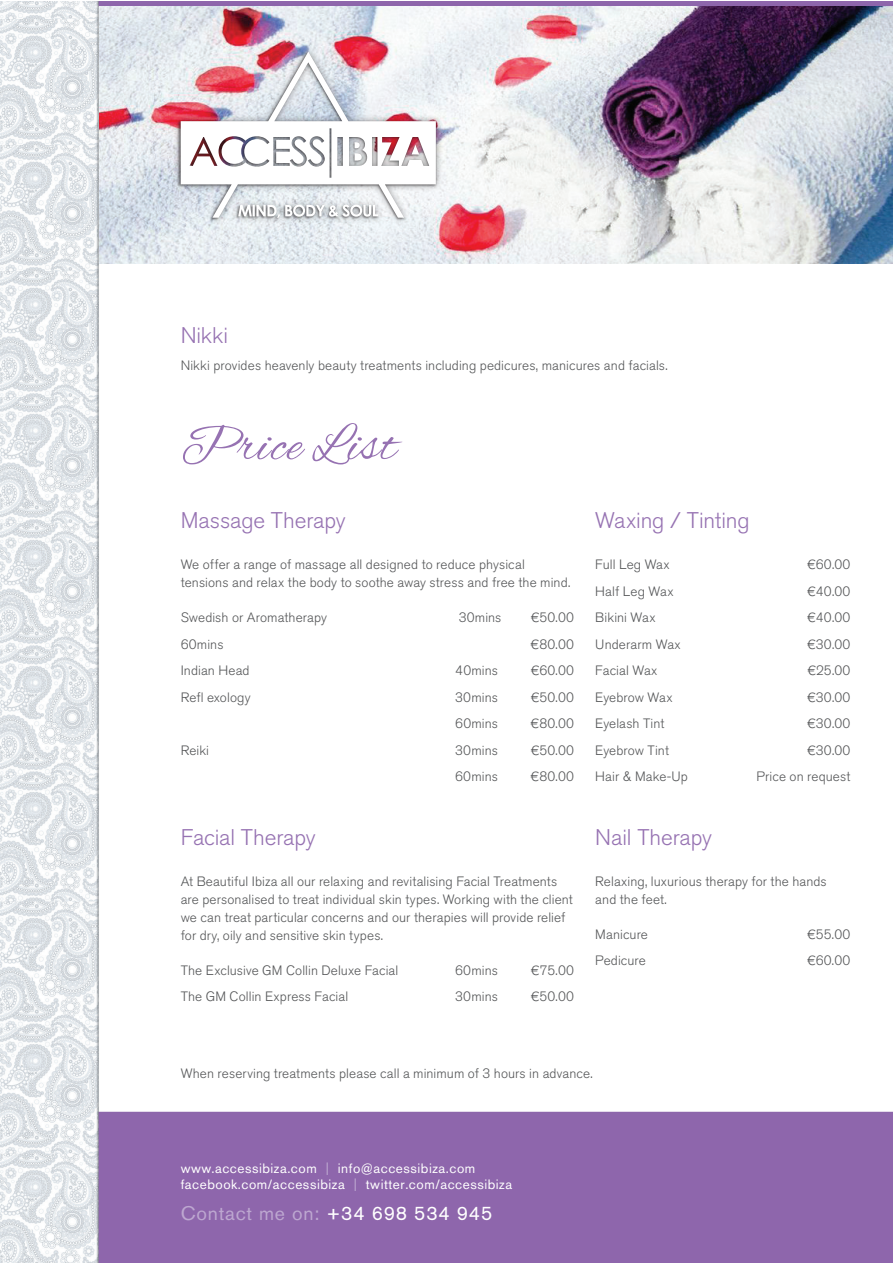
<style>
.page{position:relative;width:893px;height:1263px;background:#fff}
.page>*{position:absolute;margin:0;border:0;box-sizing:border-box;transform-origin:0 0}
.t1{font:52.5px "Alex Brush";letter-spacing:.025em;color:#9672b2}
.t2{font:300 22.5px "Akzidenz Grotesk BQ";letter-spacing:-.005em;color:#9672b2}
.t3{font:19.5px "Akzidenz Grotesk BQ";letter-spacing:.04em;color:#bda7d0}
.t4{font:300 13.5px/18px "Akzidenz Grotesk BQ";letter-spacing:.01em;color:#545557}
.t5{font:13.5px/16.2px "Akzidenz Grotesk BQ";letter-spacing:.04em;color:#fff}
.s1{color:#bda7d0}
.s2{color:#fff}
</style>
<div class="page">
<img style="left:0;top:1px;width:892px;height:1262px">
<img style="left:99px;top:6px;width:793px;height:258px">
<div style="left:173px;top:45px;width:271px;height:180px;background:#231f20;opacity:.5"></div>
<img style="left:181px;top:52px;width:255px;height:166px">
<h2 class="t2" style="left:181px;top:323px;width:49px">Nikki</h2>
<p class="t4" style="left:181px;top:356px;width:488px">Nikki provides heavenly beauty treatments including pedicures, manicures and facials.</p>
<h1 class="t1" style="left:181px;top:419px;width:217px">Price List</h1>
<h2 class="t2" style="left:181px;top:508px;width:167px">Massage Therapy</h2>
<p class="t4" style="left:181px;top:556px;width:391px">We offer a range of massage all designed to reduce physical tensions and relax the body to soothe away stress and free the mind.</p>
<p class="t4" style="left:181px;top:609px;width:148px">Swedish or Aromatherapy</p>
<p class="t4" style="left:459px;top:609px;width:44px">30mins</p>
<p class="t4" style="left:531px;top:609px;width:45px">€50.00</p>
<p class="t4" style="left:181px;top:635px;width:44px">60mins</p>
<p class="t4" style="left:531px;top:635px;width:45px">€80.00</p>
<p class="t4" style="left:181px;top:662px;width:70px">Indian Head</p>
<p class="t4" style="left:455px;top:662px;width:44px">40mins</p>
<p class="t4" style="left:531px;top:662px;width:45px">€60.00</p>
<p class="t4" style="left:181px;top:688px;width:71px">Refl exology</p>
<p class="t4" style="left:455px;top:688px;width:44px">30mins</p>
<p class="t4" style="left:531px;top:688px;width:45px">€50.00</p>
<p class="t4" style="left:455px;top:715px;width:44px">60mins</p>
<p class="t4" style="left:531px;top:715px;width:45px">€80.00</p>
<p class="t4" style="left:181px;top:741px;width:30px">Reiki</p>
<p class="t4" style="left:455px;top:741px;width:44px">30mins</p>
<p class="t4" style="left:531px;top:741px;width:45px">€50.00</p>
<p class="t4" style="left:455px;top:768px;width:44px">60mins</p>
<p class="t4" style="left:531px;top:768px;width:45px">€80.00</p>
<h2 class="t2" style="left:595px;top:508px;width:156px">Waxing / Tinting</h2>
<p class="t4" style="left:595px;top:556px;width:76px">Full Leg Wax</p>
<p class="t4" style="left:807px;top:556px;width:45px">€60.00</p>
<p class="t4" style="left:595px;top:582px;width:80px">Half Leg Wax</p>
<p class="t4" style="left:807px;top:582px;width:45px">€40.00</p>
<p class="t4" style="left:595px;top:609px;width:62px">Bikini Wax</p>
<p class="t4" style="left:807px;top:609px;width:45px">€40.00</p>
<p class="t4" style="left:595px;top:635px;width:87px">Underarm Wax</p>
<p class="t4" style="left:807px;top:635px;width:45px">€30.00</p>
<p class="t4" style="left:595px;top:662px;width:64px">Facial Wax</p>
<p class="t4" style="left:807px;top:662px;width:45px">€25.00</p>
<p class="t4" style="left:595px;top:688px;width:79px">Eyebrow Wax</p>
<p class="t4" style="left:807px;top:688px;width:45px">€30.00</p>
<p class="t4" style="left:595px;top:715px;width:71px">Eyelash Tint</p>
<p class="t4" style="left:807px;top:715px;width:45px">€30.00</p>
<p class="t4" style="left:595px;top:741px;width:75px">Eyebrow Tint</p>
<p class="t4" style="left:807px;top:741px;width:45px">€30.00</p>
<p class="t4" style="left:595px;top:768px;width:94px">Hair &amp; Make-Up</p>
<p class="t4" style="left:756px;top:768px;width:95px">Price on request</p>
<h2 class="t2" style="left:181px;top:824px;width:137px">Facial Therapy</h2>
<h2 class="t2" style="left:595px;top:824px;width:118px">Nail Therapy</h2>
<p class="t4" style="left:181px;top:872px;width:394px">At Beautiful Ibiza all our relaxing and revitalising Facial Treatments are personalised to treat individual skin types. Working with the client we can treat particular concerns and our therapies will provide relief for dry, oily and sensitive skin types.</p>
<p class="t4" style="left:181px;top:961px;width:219px">The Exclusive GM Collin Deluxe Facial</p>
<p class="t4" style="left:455px;top:961px;width:44px">60mins</p>
<p class="t4" style="left:531px;top:961px;width:45px">€75.00</p>
<p class="t4" style="left:181px;top:988px;width:169px">The GM Collin Express Facial</p>
<p class="t4" style="left:455px;top:988px;width:44px">30mins</p>
<p class="t4" style="left:531px;top:988px;width:45px">€50.00</p>
<p class="t4" style="left:595px;top:872px;width:233px">Relaxing, luxurious therapy for the hands and the feet.</p>
<p class="t4" style="left:595px;top:925px;width:54px">Manicure</p>
<p class="t4" style="left:807px;top:925px;width:45px">€55.00</p>
<p class="t4" style="left:595px;top:952px;width:52px">Pedicure</p>
<p class="t4" style="left:807px;top:952px;width:45px">€60.00</p>
<p class="t4" style="left:181px;top:1065px;width:413px">When reserving treatments please call a minimum of 3 hours in advance.</p>
<p class="t5" style="left:181px;top:1160px;width:333px">www.accessibiza.com <span class="s1">|</span> info@accessibiza.com facebook.com/accessibiza <span class="s1">|</span> twitter.com/accessibiza</p>
<h3 class="t3" style="left:181px;top:1202px;width:313px">Contact me on: <span class="s2">+34 698 534 945</span></h3>
</div>
